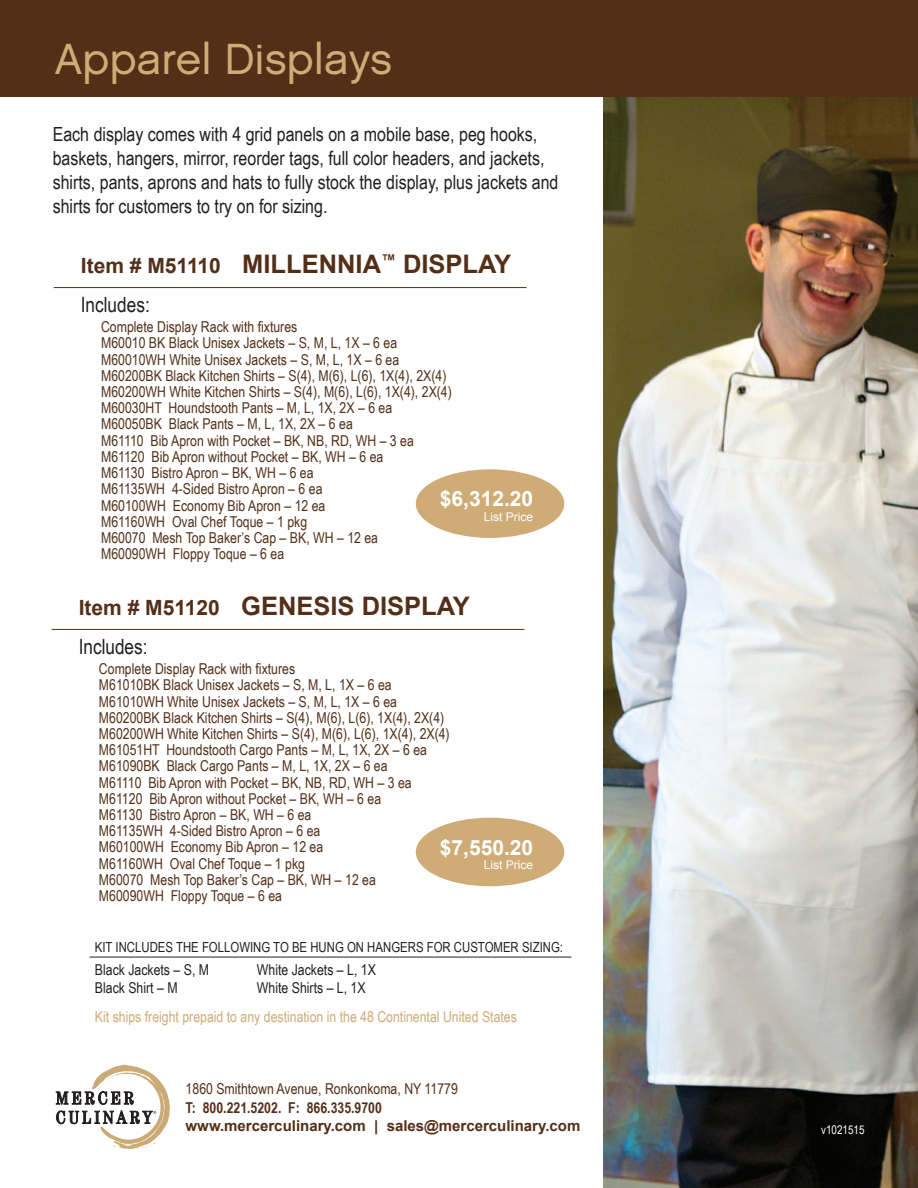
<style>
.page{position:relative;width:918px;height:1188px;background:#fff}
.page>*{position:absolute;margin:0;border:0;box-sizing:border-box;transform-origin:0 0}
.t1{font:43.5px "Chalet London Nineteen Sixty";color:#cfab76}
.t2{font:700 25.5px "Arial";color:#532f18}
.t3{font:21px "Arial Narrow";color:#231f20}
.t4{font:700 21px "Arial";color:#fff}
.t5{font:19.5px/24px "Arial Narrow";color:#231f20}
.t6{font:15px/16.2px "Arial Narrow";color:#532f18}
.t7{font:15px "Arial Narrow";color:#cfab76}
.t8{font:15px "Arial Narrow";color:#231f20}
.t9{font:700 15px "Arial";color:#532f18}
.t10{font:700 15px "Arial Narrow";color:#532f18}
.t11{font:13.8px "Arial Narrow";color:#231f20}
.t12{font:12px "Arial";color:#fff}
.t13{font:12px "Arial Narrow";color:#fff}
.s1{font-size:21px}
</style>
<div class="page">
<img style="left:604px;top:97px;width:314px;height:1091px">
<div style="left:0;top:0;width:918px;height:97px;background:#532f18"></div>
<svg style="left:56px;top:1064px;width:114px;height:85px"></svg>
<hr style="left:54px;top:287px;width:472px;height:1px;background:#532f18">
<hr style="left:52px;top:629px;width:472px;height:1px;background:#532f18">
<hr style="left:89px;top:957px;width:482px;height:1px;background:#231f20">
<div style="left:416px;top:469px;width:148px;height:69px;background:#cfab76;border-radius:50%"></div>
<div style="left:416px;top:817px;width:148px;height:69px;background:#cfab76;border-radius:50%"></div>
<h1 class="t1" style="left:55px;top:33px;width:338px">Apparel Displays</h1>
<p class="t5" style="left:53px;top:121px;width:507px">Each display comes with 4 grid panels on a mobile base, peg hooks, baskets, hangers, mirror, reorder tags, full color headers, and jackets, shirts, pants, aprons and hats to fully stock the display, plus jackets and shirts for customers to try on for sizing.</p>
<h2 class="t2" style="left:81px;top:247px;width:432px"><span class="s1">Item # M51110</span> Millennia<sup>™</sup> Display</h2>
<h3 class="t3" style="left:81px;top:289px;width:70px">Includes:</h3>
<p class="t6" style="left:101px;top:318px;width:352px">Complete Display Rack with fixtures<br>M60010 BK Black Unisex Jackets – S, M, L, 1X – 6 ea M60010WH White Unisex Jackets – S, M, L, 1X – 6 ea M60200BK Black Kitchen Shirts – S(4), M(6), L(6), 1X(4), 2X(4)<br>M60200WH White Kitchen Shirts – S(4), M(6), L(6), 1X(4), 2X(4)<br>M60030HT Houndstooth Pants – M, L, 1X, 2X – 6 ea M60050BK Black Pants – M, L, 1X, 2X – 6 ea<br>M61110 Bib Apron with Pocket – BK, NB, RD, WH – 3 ea M61120 Bib Apron without Pocket – BK, WH – 6 ea<br>M61130 Bistro Apron – BK, WH – 6 ea<br>M61135WH 4-Sided Bistro Apron – 6 ea<br>M60100WH Economy Bib Apron – 12 ea<br>M61160WH Oval Chef Toque – 1 pkg<br>M60070 Mesh Top Baker’s Cap – BK, WH – 12 ea<br>M60090WH Floppy Toque – 6 ea</p>
<h2 class="t2" style="left:79px;top:589px;width:393px"><span class="s1">Item # M51120</span> Genesis Display</h2>
<h3 class="t3" style="left:79px;top:631px;width:70px">Includes:</h3>
<p class="t6" style="left:99px;top:660px;width:352px">Complete Display Rack with fixtures<br>M61010BK Black Unisex Jackets – S, M, L, 1X – 6 ea M61010WH White Unisex Jackets – S, M, L, 1X – 6 ea M60200BK Black Kitchen Shirts – S(4), M(6), L(6), 1X(4), 2X(4)<br>M60200WH White Kitchen Shirts – S(4), M(6), L(6), 1X(4), 2X(4)<br>M61051HT Houndstooth Cargo Pants – M, L, 1X, 2X – 6 ea M61090BK Black Cargo Pants – M, L, 1X, 2X – 6 ea<br>M61110 Bib Apron with Pocket – BK, NB, RD, WH – 3 ea M61120 Bib Apron without Pocket – BK, WH – 6 ea<br>M61130 Bistro Apron – BK, WH – 6 ea<br>M61135WH 4-Sided Bistro Apron – 6 ea<br>M60100WH Economy Bib Apron – 12 ea<br>M61160WH Oval Chef Toque – 1 pkg<br>M60070 Mesh Top Baker’s Cap – BK, WH – 12 ea<br>M60090WH Floppy Toque – 6 ea</p>
<h3 class="t4" style="left:440px;top:485px;width:95px">$6,312.20</h3>
<p class="t12" style="left:484px;top:508px;width:51px">List Price</p>
<h3 class="t4" style="left:440px;top:833px;width:95px">$7,550.20</h3>
<p class="t12" style="left:484px;top:857px;width:51px">List Price</p>
<p class="t11" style="left:95px;top:936px;width:33px">Kit includes</p>
<p class="t11" style="left:176px;top:936px;width:9px">the</p>
<p class="t11" style="left:202px;top:936px;width:9px">follow</p>
<p class="t11" style="left:250px;top:936px;width:159px">ing tobehung onhangers</p>
<p class="t11" style="left:427px;top:936px;width:9px">for</p>
<p class="t11" style="left:454px;top:936px;width:10px">customer</p>
<p class="t11" style="left:522px;top:936px;width:43px">sizing:</p>
<p class="t8" style="left:95px;top:958px;width:116px">Black Jackets – S, M</p>
<p class="t8" style="left:257px;top:958px;width:120px">White Jackets – L, 1X</p>
<p class="t8" style="left:95px;top:976px;width:84px">Black Shirt – M</p>
<p class="t8" style="left:257px;top:976px;width:110px">White Shirts – L, 1X</p>
<p class="t7" style="left:95px;top:1006px;width:423px">Kit ships freight prepaid to any destination in the 48 Continental United States</p>
<p class="t6" style="left:186px;top:1079px;width:274px">1860 Smithtown Avenue, Ronkonkoma, NY 11779</p>
<p class="t10" style="left:186px;top:1096px;width:198px">T: 800.221.5202. F: 866.335.9700</p>
<p class="t9" style="left:186px;top:1116px;width:396px">www.mercerculinary.com | sales@mercerculinary.com</p>
<p class="t13" style="left:821px;top:1121px;width:45px">v1021515</p>
</div>
